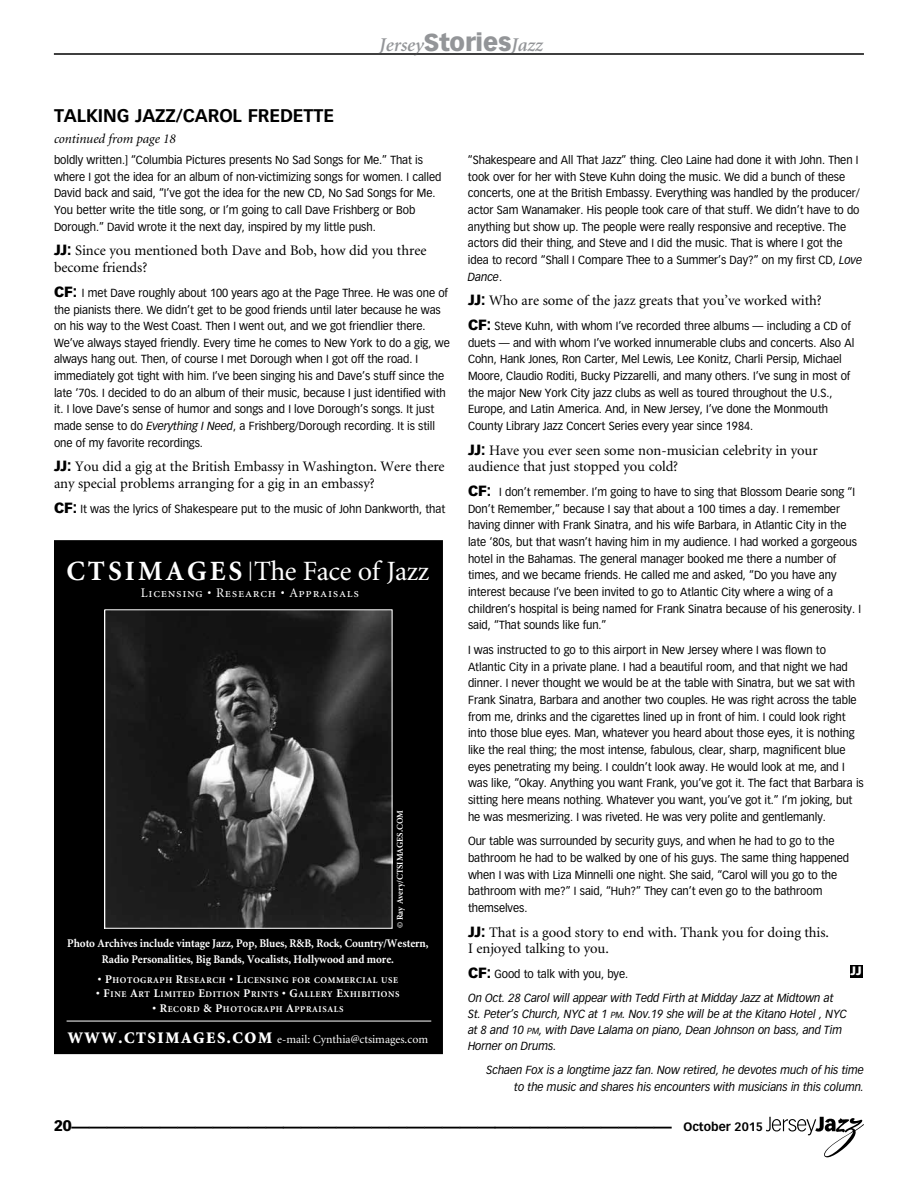
<style>
.page{position:relative;width:918px;height:1188px;background:#fff}
.page>*{position:absolute;margin:0;border:0;box-sizing:border-box;transform-origin:0 0}
.t1{font:700 36px "Vectora LH";color:#000}
.t2{font:27.9px "Minion";letter-spacing:-.015em;color:#fff}
.t3{font:italic 600 19.5px "Minion";letter-spacing:-.005em;color:#939598}
.t4{font:700 18px "Vectora LH";letter-spacing:-.005em;color:#000}
.t5{font:900 15px "Vectora LH";color:#000}
.t6{font:14.55px/16.6px "Minion";letter-spacing:-.005em;color:#000}
.t7{font:italic 13.5px "Minion";letter-spacing:-.005em;color:#000}
.t8{font:13.2px "Minion Regular SC";letter-spacing:.05em;color:#fff}
.t9{font:700 12px "Vectora LH";color:#000}
.t10{font:900 12px "Vectora LH";color:#fff}
.t11{font:700 11.7px/16.2px "Minion";letter-spacing:-.005em;color:#fff;text-align:center;scale:.95 1}
.t12{font:11.7px "Minion";color:#fff}
.t13{font:11.55px/16.6px "Vectora LH";letter-spacing:-.005em;color:#000;scale:.95 1}
.t14{font:italic 11.55px/15.9px "Vectora LH";letter-spacing:-.005em;color:#000;scale:.95 1}
.t15{font:700 8.85px "Minion";letter-spacing:.065em;color:#fff}
.t16{font:700 8.85px "Minion";color:#fff}
.s1{font-family:"Vectora LH";font-weight:900;font-style:normal;font-size:24px}
.s2{font-family:"Vectora LH";font-weight:900}
.s3{font-weight:900;font-size:14.55px}
.s4{font-style:italic}
.s5{font-weight:700}
.s6{font-size:19.05px}
.s7{font-size:11.7px}
.s8{font-weight:900;font-size:16.2px}
.s9{font-size:8.7px}
</style>
<div class="page">
<svg style="left:766px;top:1117px;width:98px;height:40px"></svg>
<hr style="left:54px;top:54px;width:810px;height:1px;background:#000">
<div style="left:850px;top:965px;width:12px;height:13px;background:#000"></div>
<div style="left:57px;top:543px;width:383px;height:508px;background:#000"></div>
<div style="left:54px;top:540px;width:389px;height:514px;border:6px solid #000"></div>
<hr style="left:67px;top:1021px;width:364px;height:1px;background:#fff">
<img style="left:107px;top:612px;width:283px;height:314px">
<h3 class="t4" style="left:54px;top:105px;width:166px">TALKING JAZZ/CAROL</h3>
<h3 class="t4" style="left:248px;top:105px;width:12px">FREDETTE</h3>
<p class="t7" style="left:54px;top:132px;width:123px">continued from page 18</p>
<h3 class="t3" style="left:379px;top:35px;width:165px">Jersey<span class="s1">Stories</span>Jazz</h3>
<p class="t13" style="left:54px;top:152px;width:409px">boldly written.] “Columbia Pictures presents No Sad Songs for Me.” That is where I got the idea for an album of non-victimizing songs for women. I called David back and said, “I’ve got the idea for the new CD, No Sad Songs for Me.<br>You better write the title song, or I’m going to call Dave Frishberg or Bob Dorough.” David wrote it the next day, inspired by my little push.</p>
<p class="t6" style="left:54px;top:243px;width:374px"><span class="s2">JJ:</span> Since you mentioned both Dave and Bob, how did you three become friends?</p>
<p class="t13" style="left:54px;top:285px;width:418px"><span class="s3">CF:</span> I met Dave roughly about 100 years ago at the Page Three. He was one of the pianists there. We didn’t get to be good friends until later because he was on his way to the West Coast. Then I went out, and we got friendlier there.<br>We’ve always stayed friendly. Every time he comes to New York to do a gig, we always hang out. Then, of course I met Dorough when I got off the road. I immediately got tight with him. I’ve been singing his and Dave’s stuff since the late ‘70s. I decided to do an album of their music, because I just identified with it. I love Dave’s sense of humor and songs and I love Dorough’s songs. It just made sense to do <span class="s4">Everything I Need</span>, a Frishberg/Dorough recording. It is still one of my favorite recordings.</p>
<p class="t6" style="left:54px;top:459px;width:392px"><span class="s2">JJ:</span> You did a gig at the British Embassy in Washington. Were there any special problems arranging for a gig in an embassy?</p>
<p class="t13" style="left:54px;top:500px;width:413px"><span class="s3">CF:</span> It was the lyrics of Shakespeare put to the music of John Dankworth, that</p>
<h2 class="t2" style="left:66px;top:557px;width:365px"><span class="s5">CTSIMAGES</span> <span class="s6">|</span>The Face of Jazz</h2>
<p class="t8" style="left:141px;top:587px;width:220px">Licensing • Research • Appraisals</p>
<p class="t16" style="left:395px;top:928px;width:120px;rotate:-90deg">© Ray Avery/CTSIMAGES.COM</p>
<p class="t11" style="left:67px;top:935px;width:382px">Photo Archives include vintage Jazz, Pop, Blues, R&amp;B, Rock, Country/Western,<br>Radio Personalities, Big Bands, Vocalists, Hollywood and more.</p>
<p class="t15" style="left:98px;top:975px;width:302px"><span class="s7">• P</span>HOTOGRAPH <span class="s7">R</span>ESEARCH <span class="s7">• L</span>ICENSING FOR COMMERCIAL USE</p>
<p class="t15" style="left:96px;top:990px;width:305px"><span class="s7">• F</span>INE <span class="s7">A</span>RT <span class="s7">L</span>IMITED <span class="s7">E</span>DITION <span class="s7">P</span>RINTS <span class="s7">• G</span>ALLERY <span class="s7">E</span>XHIBITIONS</p>
<p class="t15" style="left:152px;top:1005px;width:193px"><span class="s7">• R</span>ECORD <span class="s7">&amp; P</span>HOTOGRAPH <span class="s7">A</span>PPRAISALS</p>
<p class="t12" style="left:68px;top:1033px;width:362px"><span class="s8">WWW.CTSIMAGES.COM</span> e-mail: Cynthia@ctsimages.com</p>
<p class="t13" style="left:468px;top:152px;width:416px">“Shakespeare and All That Jazz” thing. Cleo Laine had done it with John. Then I took over for her with Steve Kuhn doing the music. We did a bunch of these concerts, one at the British Embassy. Everything was handled by the producer/ actor Sam Wanamaker. His people took care of that stuff. We didn’t have to do anything but show up. The people were really responsive and receptive. The actors did their thing, and Steve and I did the music. That is where I got the idea to record “Shall I Compare Thee to a Summer’s Day?” on my first CD, <span class="s4">Love Dance</span>.</p>
<p class="t6" style="left:468px;top:293px;width:355px"><span class="s2">JJ:</span> Who are some of the jazz greats that you’ve worked with?</p>
<p class="t13" style="left:468px;top:318px;width:408px"><span class="s3">CF:</span> Steve Kuhn, with whom I’ve recorded three albums — including a CD of duets — and with whom I’ve worked innumerable clubs and concerts. Also Al Cohn, Hank Jones, Ron Carter, Mel Lewis, Lee Konitz, Charli Persip, Michael Moore, Claudio Roditi, Bucky Pizzarelli, and many others. I’ve sung in most of the major New York City jazz clubs as well as toured throughout the U.S., Europe, and Latin America. And, in New Jersey, I’ve done the Monmouth County Library Jazz Concert Series every year since 1984.</p>
<p class="t6" style="left:468px;top:442px;width:351px"><span class="s2">JJ:</span> Have you ever seen some non-musician celebrity in your audience that just stopped you cold?</p>
<p class="t13" style="left:468px;top:484px;width:415px"><span class="s3">CF:</span> I don’t remember. I’m going to have to sing that Blossom Dearie song “I Don’t Remember,” because I say that about a 100 times a day. I remember having dinner with Frank Sinatra, and his wife Barbara, in Atlantic City in the late ‘80s, but that wasn’t having him in my audience. I had worked a gorgeous hotel in the Bahamas. The general manager booked me there a number of times, and we became friends. He called me and asked, “Do you have any interest because I’ve been invited to go to Atlantic City where a wing of a children’s hospital is being named for Frank Sinatra because of his generosity. I said, “That sounds like fun.”</p>
<p class="t13" style="left:468px;top:642px;width:418px">I was instructed to go to this airport in New Jersey where I was flown to Atlantic City in a private plane. I had a beautiful room, and that night we had dinner. I never thought we would be at the table with Sinatra, but we sat with Frank Sinatra, Barbara and another two couples. He was right across the table from me, drinks and the cigarettes lined up in front of him. I could look right into those blue eyes. Man, whatever you heard about those eyes, it is nothing like the real thing; the most intense, fabulous, clear, sharp, magnificent blue eyes penetrating my being. I couldn’t look away. He would look at me, and I was like, “Okay. Anything you want Frank, you’ve got it. The fact that Barbara is sitting here means nothing. Whatever you want, you’ve got it.” I’m joking, but he was mesmerizing. I was riveted. He was very polite and gentlemanly.</p>
<p class="t13" style="left:468px;top:833px;width:403px">Our table was surrounded by security guys, and when he had to go to the bathroom he had to be walked by one of his guys. The same thing happened when I was with Liza Minnelli one night. She said, “Carol will you go to the bathroom with me?” I said, “Huh?” They can’t even go to the bathroom themselves.</p>
<p class="t6" style="left:468px;top:924px;width:363px"><span class="s2">JJ:</span> That is a good story to end with. Thank you for doing this.<br>I enjoyed talking to you.</p>
<p class="t13" style="left:468px;top:966px;width:170px"><span class="s3">CF:</span> Good to talk with you, bye.</p>
<p class="t10" style="left:851px;top:964px;width:13px">JJ</p>
<p class="t14" style="left:468px;top:990px;width:400px">On Oct. 28 Carol will appear with Tedd Firth at Midday Jazz at Midtown at St. Peter’s Church, NYC at 1 <span class="s9">pm</span>. Nov.19 she will be at the Kitano Hotel , NYC at 8 and 10 <span class="s9">pm</span>, with Dave Lalama on piano, Dean Johnson on bass, and Tim Horner on Drums.</p>
<p class="t14" style="left:486px;top:1062px;width:399px;line-height:16.5px;text-align:right">Schaen Fox is a longtime jazz fan. Now retired, he devotes much of his time to the music and shares his encounters with musicians in this column.</p>
<p class="t5" style="left:54px;top:1117px;width:19px">20</p>
<h1 class="t1" style="left:72px;top:1089px;width:19px">O</h1>
<p class="t9" style="left:684px;top:1120px;width:81px">OCTOBER 2015</p>
</div>
